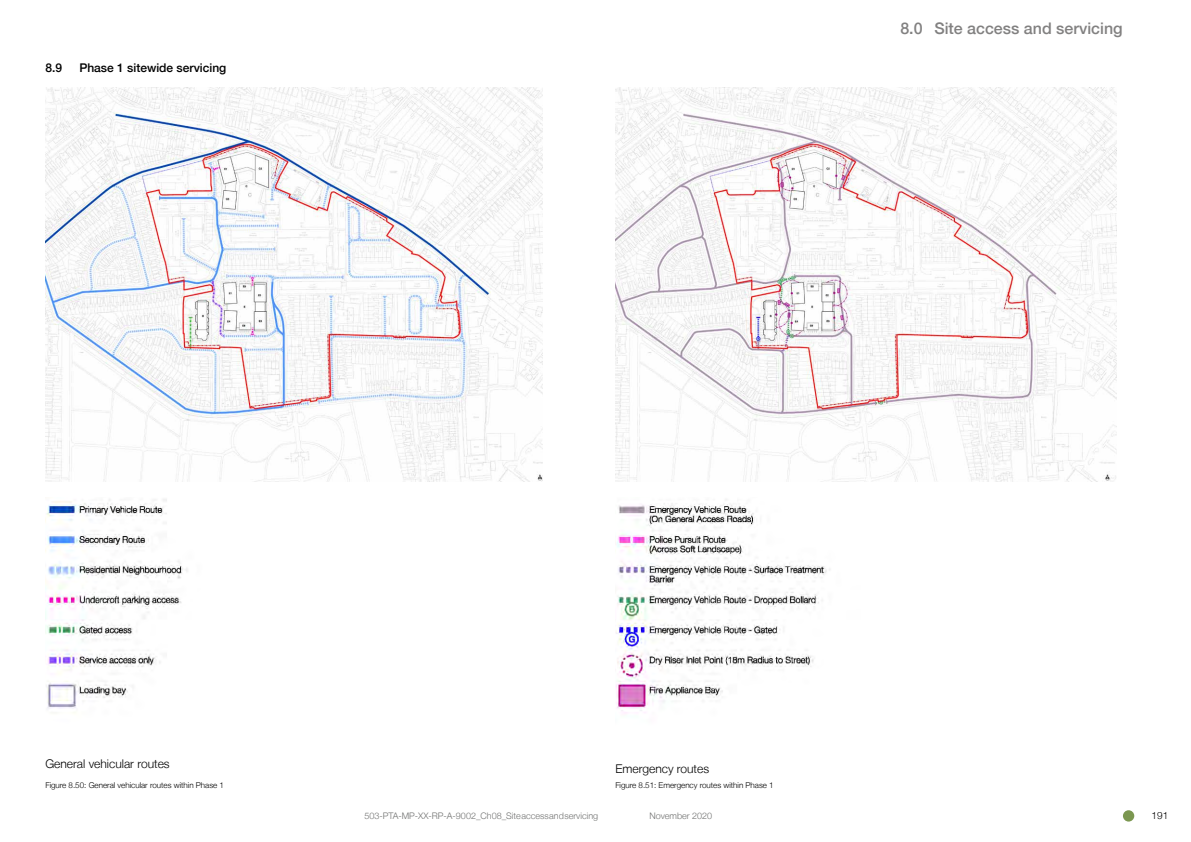
<style>
.page{position:relative;width:1191px;height:842px;background:#fff}
.page>*{position:absolute;margin:0;border:0;box-sizing:border-box;transform-origin:0 0}
.t1{font:500 16px "Helvetica Neue LT";color:#828181}
.t2{font:300 12px "Helvetica Neue LT";color:#000}
.t3{font:500 12px "Helvetica Neue LT";color:#000}
.t4{font:300 10px "Helvetica Neue LT";color:#000}
.t5{font:300 9px "Helvetica Neue LT";color:#717271}
.t6{font:300 8px "Helvetica Neue LT";color:#000}
</style>
<div class="page">
<img style="left:615px;top:88px;width:501px;height:394px">
<img style="left:45px;top:88px;width:497px;height:394px">
<img style="left:45px;top:499px;width:143px;height:214px">
<img style="left:616px;top:499px;width:214px;height:215px">
<div style="left:1123px;top:810px;width:11px;height:11px;background:#7b9750;border-radius:50%"></div>
<h2 class="t3" style="left:45px;top:60px;width:18px">8.9</h2>
<h2 class="t3" style="left:79px;top:60px;width:148px">Phase 1 sitewide servicing</h2>
<h1 class="t1" style="left:900px;top:19px;width:224px">8.0 Site access and servicing</h1>
<h2 class="t2" style="left:45px;top:757px;width:126px">General vehicular routes</h2>
<h2 class="t2" style="left:615px;top:761px;width:95px">Emergency routes</h2>
<p class="t6" style="left:45px;top:780px;width:180px">Figure 8.50: General vehicular routes within Phase 1</p>
<p class="t6" style="left:615px;top:780px;width:160px">Figure 8.51: Emergency routes within Phase 1</p>
<p class="t5" style="left:364px;top:811px;width:235px">503-PTA-MP-XX-RP-A-9002_Ch08_Site access and servicing</p>
<p class="t5" style="left:649px;top:811px;width:64px">November 2020</p>
<p class="t4" style="left:1151px;top:810px;width:18px">191</p>
</div>
